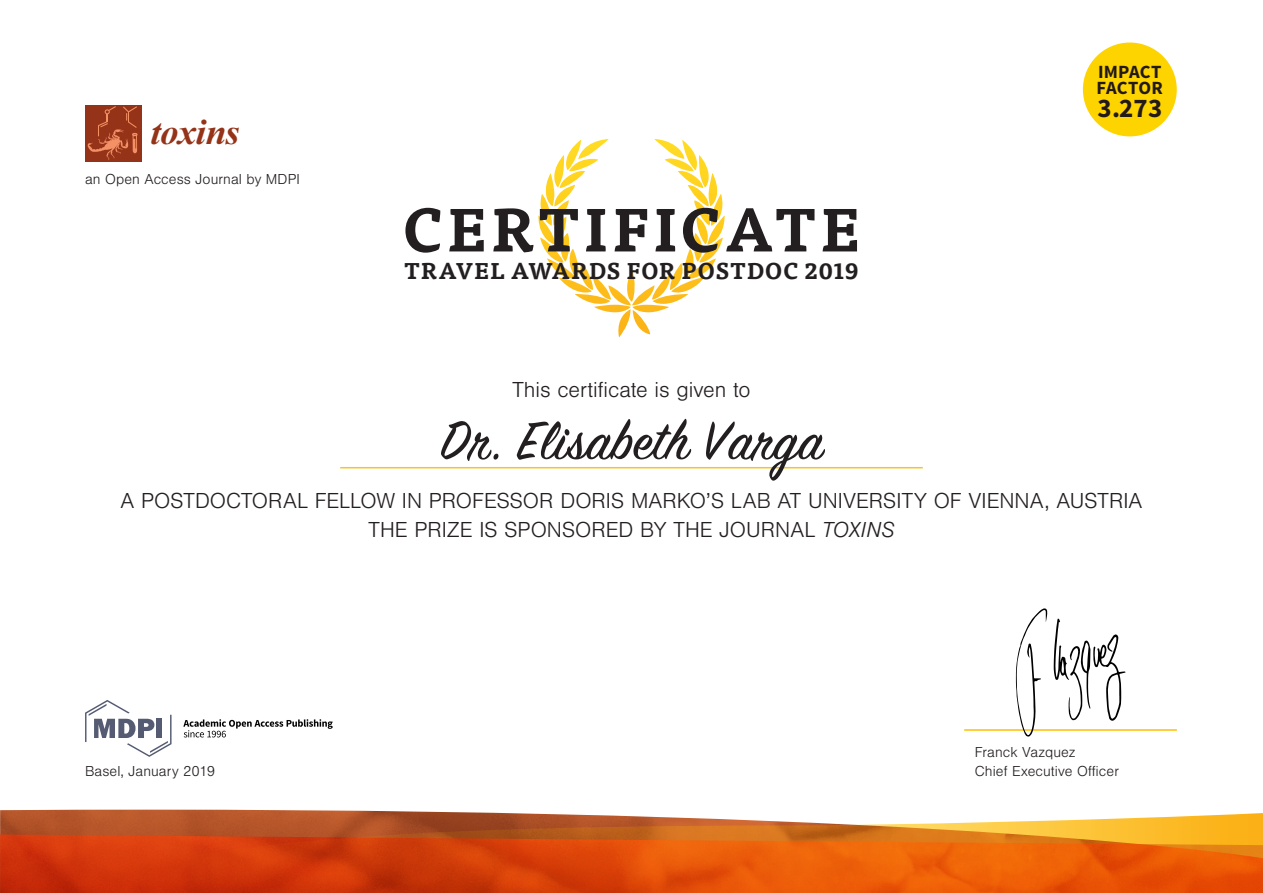
<style>
.page{position:relative;width:1263px;height:893px;background:#fff}
.page>*{position:absolute;margin:0;border:0;box-sizing:border-box;transform-origin:0 0}
.Name{font:60px "Sign Painter House Script";letter-spacing:.01em;color:#231f20}
.t1{font:700 59.85px "Tisa Pro";letter-spacing:.05em;color:#231f20}
.t2{font:italic 700 36.15px "Times New Roman";letter-spacing:-.01em;color:#953318}
.t3{font:700 26.85px "Source Sans Pro";color:#231916}
.t4{font:300 22.5px "Nimbus San";color:#231f20}
.t5{font:700 22.5px "Tisa Pro";letter-spacing:.025em;color:#231f20}
.t6{font:700 18.6px/16.5px "Source Sans Pro";letter-spacing:.005em;color:#231916}
.t7{font:300 15px "Nimbus San";letter-spacing:.005em;color:#231f20}
.s1{font-style:italic}
</style>
<div class="page">
<img style="left:0;top:810px;width:501px;height:3px">
<svg style="left:0;top:813px;width:1263px;height:80px;background:#d95d1c"></svg>
<div style="left:85px;top:105px;width:56px;height:56px;background:#953318"></div>
<svg style="left:87px;top:106px;width:51px;height:54px"></svg>
<hr style="left:964px;top:729px;width:213px;height:2px;background:#ffbe00">
<svg style="left:85px;top:700px;width:87px;height:57px"></svg>
<svg style="left:183px;top:719px;width:150px;height:18px"></svg>
<svg style="left:540px;top:139px;width:184px;height:106px"></svg>
<hr style="left:340px;top:467px;width:583px;height:1px;background:#f7c51e">
<svg style="left:1016px;top:608px;width:31px;height:128px"></svg>
<svg style="left:1054px;top:619px;width:72px;height:102px"></svg>
<div style="left:1083px;top:43px;width:94px;height:93px;background:#fdd400;border-radius:50%"></div>
<p class="t2" style="left:151px;top:107px;width:90px">toxins</p>
<p class="t7" style="left:85px;top:171px;width:216px">an Open Access Journal by MDPI</p>
<p class="t1" style="left:402px;top:182px;width:460px">CERTIFICATE</p>
<p class="t5" style="left:404px;top:253px;width:456px">TRAVEL AWARDS FOR POSTDOC 2019</p>
<p class="t4" style="left:512px;top:377px;width:240px">This certificate is given to</p>
<p class="t6" style="left:1096px;top:64px;width:68px">IMPACT<br>FACTOR</p>
<p class="t3" style="left:1097px;top:91px;width:66px">3.273</p>
<p class="Name" style="left:440px;top:412px;width:384px">Dr. Elisabeth Varga</p>
<p class="t4" style="left:120px;top:489px;width:1023px">A POSTDOCTORAL FELLOW IN PROFESSOR DORIS MARKO’S LAB AT UNIVERSITY OF VIENNA, AUSTRIA</p>
<p class="t4" style="left:368px;top:518px;width:527px">THE PRIZE IS SPONSORED BY THE JOURNAL <span class="s1">TOXINS</span></p>
<p class="t7" style="left:85px;top:763px;width:132px">Basel, January 2019</p>
<p class="t7" style="left:975px;top:744px;width:102px">Franck Vazquez</p>
<p class="t7" style="left:975px;top:763px;width:146px">Chief Executive Officer</p>
</div>
